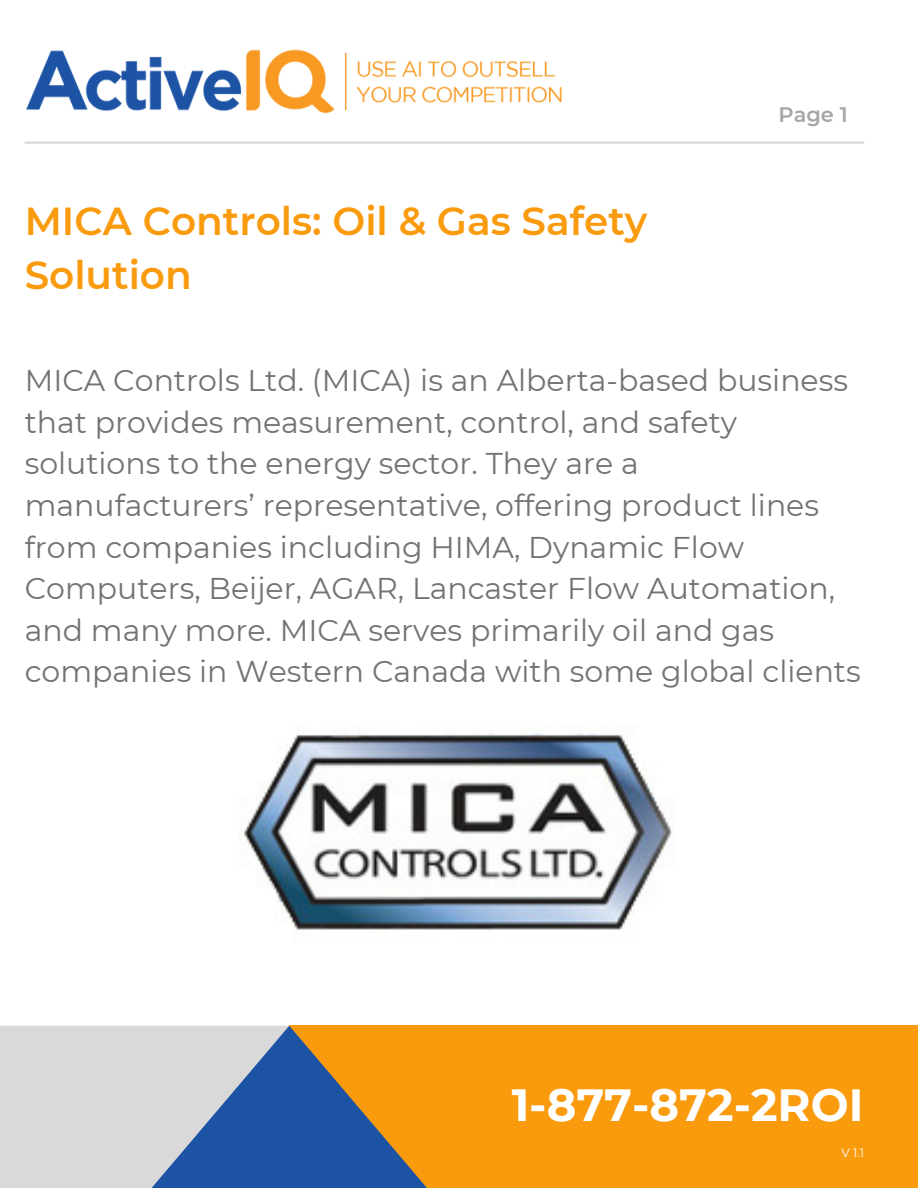
<style>
.page{position:relative;width:918px;height:1188px;background:#fff}
.page>*{position:absolute;margin:0;border:0;box-sizing:border-box;transform-origin:0 0}
.t1{font:700 45px "Montserrat";color:#fff}
.t2{font:600 39px/54px "Montserrat";color:#fa9a0d}
.t3{font:30px/41.7px "Montserrat";color:#737373}
.t4{font:600 21px "Montserrat";color:#a6a6a6}
.t5{font:12px "Montserrat";color:#fff}
</style>
<div class="page">
<div style="left:289px;top:1026px;width:629px;height:162px;background:#fa9a0d"></div>
<div style="left:0;top:1026px;width:289px;height:162px;background:#d9d9d9"></div>
<svg style="left:152px;top:1026px;width:275px;height:162px"></svg>
<hr style="left:25px;top:141px;width:839px;height:3px;background:#d9d9d9">
<img style="left:26px;top:49px;width:536px;height:65px">
<img style="left:244px;top:733px;width:429px;height:197px">
<h1 class="t2" style="left:25px;top:194px;width:624px">MICA Controls: Oil &amp; Gas Safety<br>Solution</h1>
<p class="t4" style="left:779px;top:102px;width:71px">Page 1</p>
<h4 class="t3" style="left:25px;top:359px;width:838px">MICA Controls Ltd. (MICA) is an Alberta-based business that provides measurement, control, and safety solutions to the energy sector. They are a manufacturers’ representative, offering product lines from companies including HIMA, Dynamic Flow Computers, Beijer, AGAR, Lancaster Flow Automation, and many more. MICA serves primarily oil and gas companies in Western Canada with some global clients</h4>
<h3 class="t1" style="left:512px;top:1078px;width:353px">1-877-872-2ROI</h3>
<p class="t5" style="left:842px;top:1146px;width:24px">V 1.1</p>
</div>
